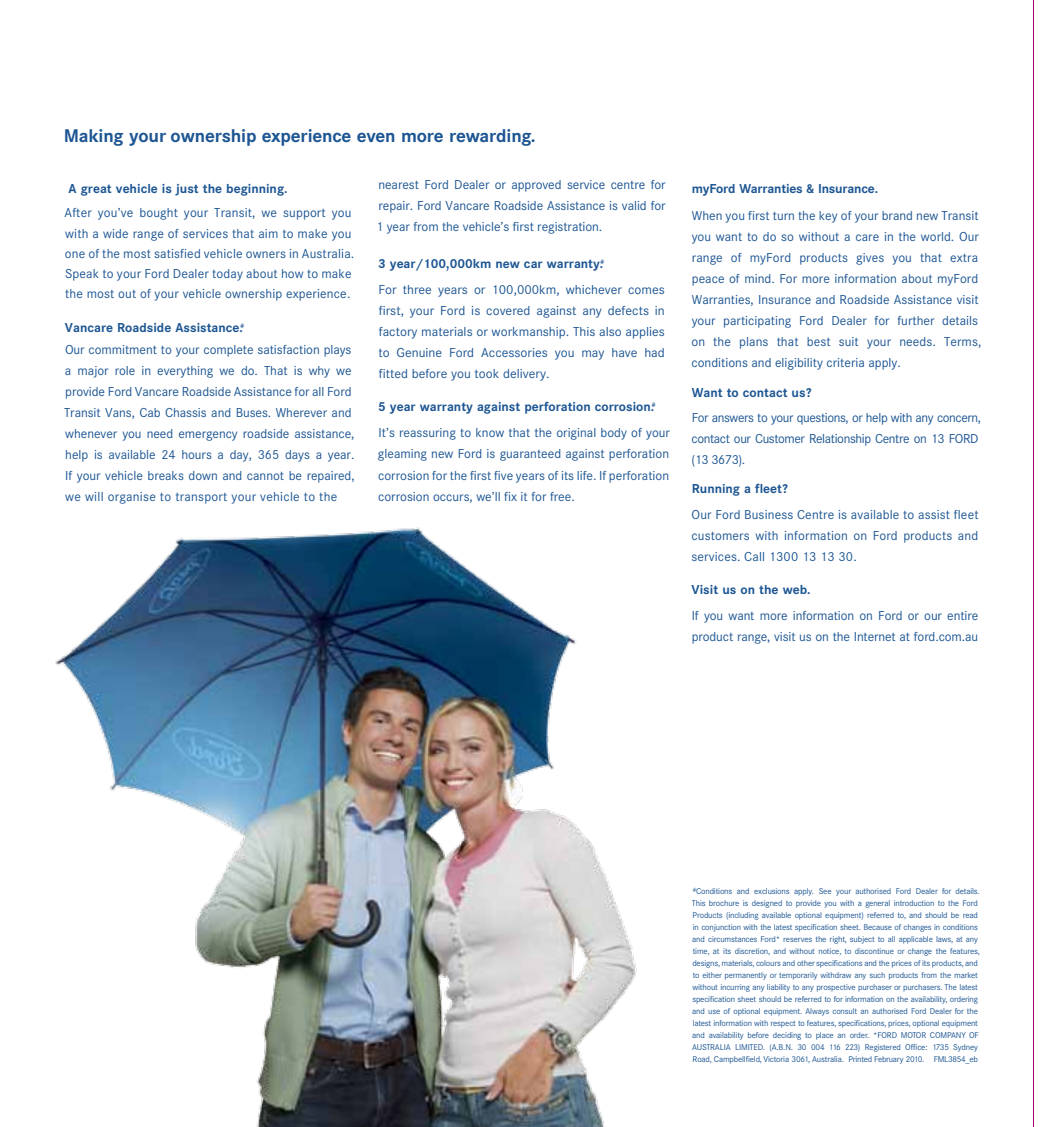
<style>
.page{position:relative;width:1042px;height:1127px;background:#fff}
.page>*{position:absolute;margin:0;border:0;box-sizing:border-box;transform-origin:0 0}
.Heads_Blue{font:700 18px "Corporate SBQ";letter-spacing:-.01em;color:#1d5693}
.Alex{font:12.75px/21px "Corporate SBQ";color:#1d5693}
.Daisy{font:12.75px/21.3px "Corporate SBQ";color:#1d5693;text-align:justify}
.Daisy-2{font:700 12.75px "Corporate SBQ";color:#1d5693}
.Alex-2{font:12.75px/21px "Corporate SBQ";letter-spacing:-.03em;color:#1d5693}
.Alex-3{font:700 12.75px "Corporate SBQ";color:#1d5693}
.t1{font:8.25px/12px "Corporate SBQ";letter-spacing:-.02em;color:#1d5693}
</style>
<div class="page">
<img style="left:55px;top:527px;width:582px;height:600px">
<hr style="left:1033px;top:0;width:1px;height:1127px;background:#a50071">
<p class="Heads_Blue" style="left:64px;top:124px;width:473px">Making your ownership experience even more rewarding.</p>
<p class="Daisy-2" style="left:69px;top:181px;width:220px">A great vehicle is just the beginning.</p>
<p class="Alex" style="left:65px;top:203px;width:291px;line-height:20.2px">After you’ve bought your Transit, we support you with a wide range of services that aim to make you one of the most satisfied vehicle owners in Australia.<br>Speak to your Ford Dealer today about how to make the most out of your vehicle ownership experience.</p>
<p class="Daisy-2" style="left:65px;top:320px;width:181px">Vancare Roadside Assistance.<sup>#</sup></p>
<p class="Alex" style="left:64px;top:339px;width:292px">Our commitment to your complete satisfaction plays a major role in everything we do. That is why we provide Ford Vancare Roadside Assistance for all Ford Transit Vans, Cab Chassis and Buses. Wherever and whenever you need emergency roadside assistance, help is available 24 hours a day, 365 days a year.<br>If your vehicle breaks down and cannot be repaired, we will organise to transport your vehicle to the</p>
<p class="Alex" style="left:376px;top:174px;width:291px;text-align:justify">nearest Ford Dealer or approved service centre for repair. Ford Vancare Roadside Assistance is valid for 1 year from the vehicle’s first registration.</p>
<p class="Alex-3" style="left:378px;top:256px;width:228px">3 year/100,000km new car warranty.<sup>#</sup></p>
<p class="Alex" style="left:378px;top:279px;width:288px;text-align:justify">For three years or 100,000km, whichever comes first, your Ford is covered against any defects in factory materials or workmanship. This also applies to Genuine Ford Accessories you may have had fitted before you took delivery.</p>
<p class="Daisy-2" style="left:378px;top:399px;width:279px">5 year warranty against perforation corrosion.<sup>#</sup></p>
<p class="Daisy" style="left:378px;top:422px;width:293px">It’s reassuring to know that the original body of your gleaming new Ford is guaranteed against perforation corrosion for the first five years of its life. If perforation corrosion occurs, we’ll fix it for free.</p>
<p class="Daisy-2" style="left:692px;top:181px;width:188px">myFord Warranties &amp; Insurance.</p>
<p class="Alex" style="left:691px;top:205px;width:291px">When you first turn the key of your brand new Transit you want to do so without a care in the world. Our range of myFord products gives you that extra peace of mind. For more information about myFord Warranties, Insurance and Roadside Assistance visit your participating Ford Dealer for further details on the plans that best suit your needs. Terms, conditions and eligibility criteria apply.</p>
<p class="Daisy-2" style="left:692px;top:385px;width:121px">Want to contact us?</p>
<p class="Alex-2" style="left:691px;top:407px;width:291px">For answers to your questions, or help with any concern, contact our Customer Relationship Centre on 13 FORD (13 3673).</p>
<p class="Daisy-2" style="left:692px;top:481px;width:97px">Running a fleet?</p>
<p class="Alex" style="left:691px;top:504px;width:289px;text-align:justify">Our Ford Business Centre is available to assist fleet customers with information on Ford products and services. Call 1300 13 13 30.</p>
<p class="Daisy-2" style="left:691px;top:582px;width:120px">Visit us on the web.</p>
<p class="Alex" style="left:692px;top:605px;width:288px">If you want more information on Ford or our entire product range, visit us on the Internet at ford.com.au</p>
<p class="t1" style="left:692px;top:885px;width:289px"><sup>#</sup>Conditions and exclusions apply. See your authorised Ford Dealer for details.<br>This brochure is designed to provide you with a general introduction to the Ford Products (including available optional equipment) referred to, and should be read in conjunction with the latest specification sheet. Because of changes in conditions and circumstances Ford* reserves the right, subject to all applicable laws, at any time, at its discretion, and without notice, to discontinue or change the features, designs, materials, colours and other specifications and the prices of its products, and to either permanently or temporarily withdraw any such products from the market without incurring any liability to any prospective purchaser or purchasers. The latest specification sheet should be referred to for information on the availability, ordering and use of optional equipment. Always consult an authorised Ford Dealer for the latest information with respect to features, specifications, prices, optional equipment and availability before deciding to place an order. *FORD MOTOR COMPANY OF AUSTRALIA LIMITED. (A.B.N. 30 004 116 223) Registered Office: 1735 Sydney Road, Campbellfield, Victoria 3061, Australia. Printed February 2010. FML3854_eb</p>
</div>
